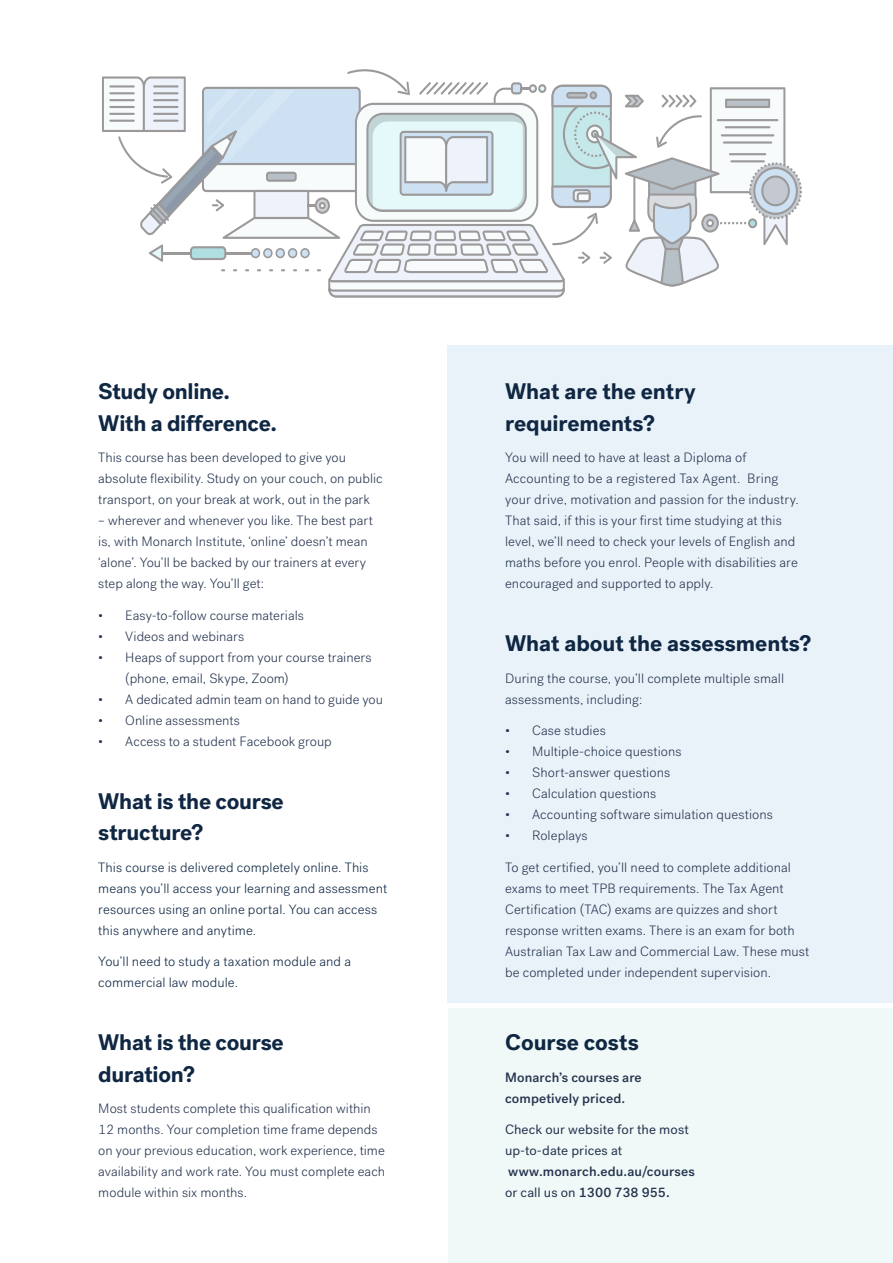
<style>
.page{position:relative;width:893px;height:1263px;background:#fff}
.page>*{position:absolute;margin:0;border:0;box-sizing:border-box;transform-origin:0 0}
.Body{font:700 22.5px/31.5px "Post Grotesk";letter-spacing:-.005em;color:#0f2743}
.Headings{font:700 22.5px/31.5px "Post Grotesk";letter-spacing:-.015em;color:#0f2743}
.Body-2{font:300 13.5px/21px "Post Grotesk";letter-spacing:.005em;color:#25344f}
.Body-3{font:300 13.5px/21px "Post Grotesk";letter-spacing:.005em;color:#0f2743}
.Body-4{font:13.5px/21px "Post Grotesk";letter-spacing:.005em;color:#25344f}
.Body-5{font:500 13.5px/21px "Post Grotesk";letter-spacing:.01em;color:#25344f}
.s1{font-weight:500}
</style>
<div class="page">
<div style="left:447px;top:345px;width:445px;height:657px;background:#eaf2f9"></div>
<div style="left:448px;top:1008px;width:444px;height:255px;background:#f1f9f8"></div>
<svg style="left:102px;top:69px;width:700px;height:228px"></svg>
<div style="left:302px;top:250px;width:6px;height:7px;background:#cde1f3;border-radius:50%"></div>
<p class="Body" style="left:98px;top:376px;width:180px">Study online.<br>With a difference.</p>
<p class="Body-2" style="left:98px;top:447px;width:286px">This course has been developed to give you absolute flexibility. Study on your couch, on public transport, on your break at work, out in the park</p>
<p class="Body-2" style="left:98px;top:510px;width:276px">– wherever and whenever you like. The best part is, with Monarch Institute, ‘online’ doesn’t mean ‘alone’. You’ll be backed by our trainers at every step along the way. You’ll get:</p>
<p class="Body-2" style="left:98px;top:605px;width:207px">• Easy-to-follow course materials</p>
<p class="Body-2" style="left:98px;top:626px;width:147px">• Videos and webinars</p>
<p class="Body-2" style="left:125px;top:647px;width:248px;text-indent:-27px">• Heaps of support from your course trainers (phone, email, Skype, Zoom)</p>
<p class="Body-2" style="left:98px;top:689px;width:286px">• A dedicated admin team on hand to guide you</p>
<p class="Body-2" style="left:98px;top:710px;width:143px">• Online assessments</p>
<p class="Body-2" style="left:98px;top:731px;width:235px">• Access to a student Facebook group</p>
<p class="Headings" style="left:98px;top:785px;width:187px">What is the course structure?</p>
<p class="Body-3" style="left:98px;top:857px;width:290px">This course is delivered completely online. This means you’ll access your learning and assessment resources using an online portal. You can access this anywhere and anytime.</p>
<p class="Body-3" style="left:98px;top:951px;width:254px">You’ll need to study a taxation module and a commercial law module.</p>
<p class="Body" style="left:98px;top:1027px;width:187px">What is the course duration?</p>
<p class="Body-2" style="left:98px;top:1098px;width:288px">Most students complete this qualification within 12 months. Your completion time frame depends on your previous education, work experience, time availability and work rate. You must complete each module within six months.</p>
<p class="Body" style="left:505px;top:376px;width:192px">What are the entry requirements?</p>
<p class="Body-2" style="left:505px;top:447px;width:295px">You will need to have at least a Diploma of Accounting to be a registered Tax Agent. Bring your drive, motivation and passion for the industry.<br>That said, if this is your first time studying at this level, we’ll need to check your levels of English and maths before you enrol. People with disabilities are encouraged and supported to apply.</p>
<p class="Body" style="left:505px;top:628px;width:308px">What about the assessments?</p>
<p class="Body-2" style="left:505px;top:668px;width:280px">During the course, you’ll complete multiple small assessments, including:</p>
<p class="Body-2" style="left:505px;top:720px;width:102px">• Case studies</p>
<p class="Body-2" style="left:505px;top:741px;width:178px">• Multiple-choice questions</p>
<p class="Body-2" style="left:505px;top:762px;width:167px">• Short-answer questions</p>
<p class="Body-2" style="left:505px;top:783px;width:153px">• Calculation questions</p>
<p class="Body-2" style="left:505px;top:804px;width:269px">• Accounting software simulation questions</p>
<p class="Body-2" style="left:505px;top:825px;width:84px">• Roleplays</p>
<p class="Body-2" style="left:505px;top:857px;width:306px">To get certified, you’ll need to complete additional exams to meet TPB requirements. The Tax Agent Certification (TAC) exams are quizzes and short response written exams. There is an exam for both Australian Tax Law and Commercial Law. These must be completed under independent supervision.</p>
<p class="Body" style="left:505px;top:1027px;width:135px">Course costs</p>
<p class="Body-5" style="left:505px;top:1066px;width:138px">Monarch’s courses are competively priced.</p>
<p class="Body-4" style="left:505px;top:1119px;width:191px">Check our website for the most up-to-date prices at <span class="s1">www.monarch.edu.au/courses </span>or call us on <span class="s1">1300 738 955.</span></p>
</div>
